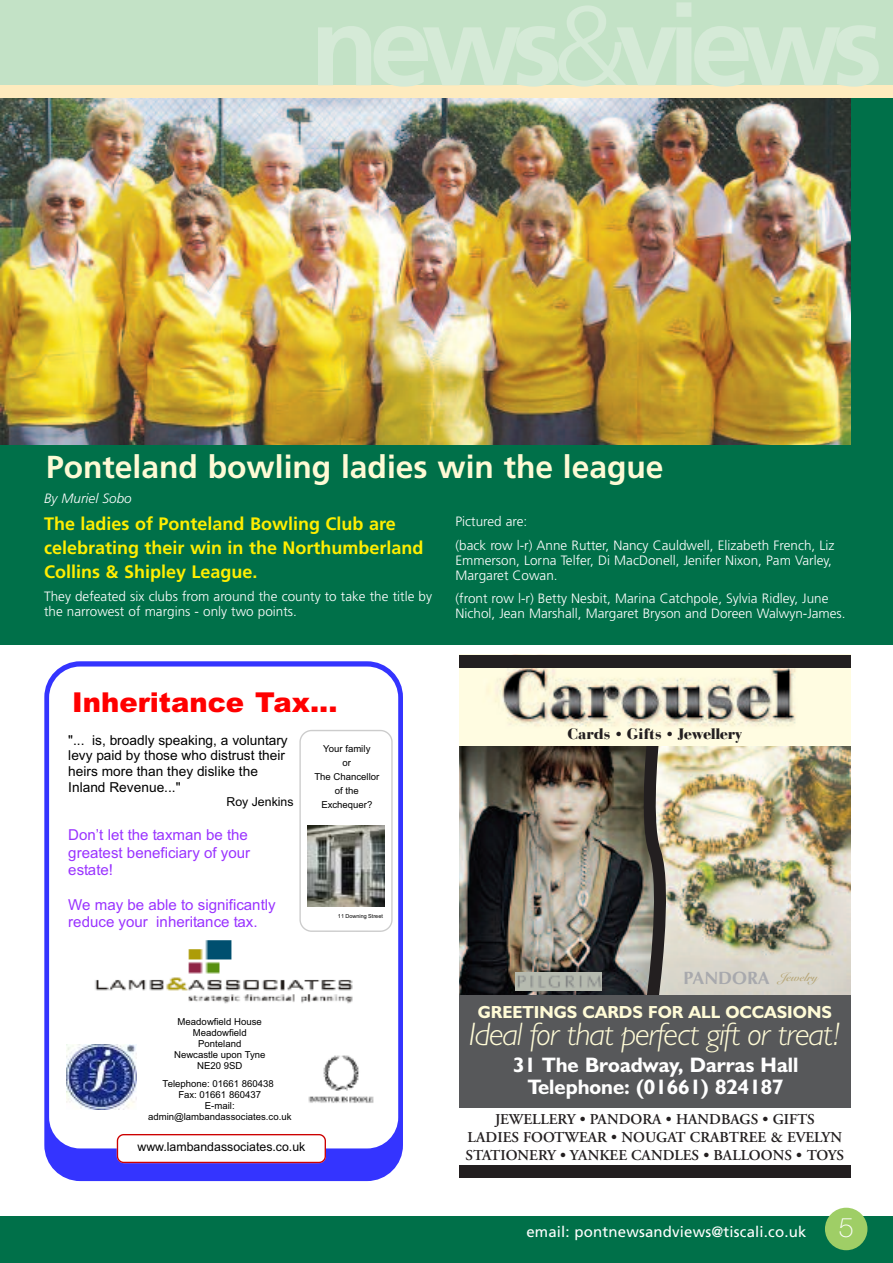
<style>
.page{position:relative;width:893px;height:1263px;background:#fff}
.page>*{position:absolute;margin:0;border:0;box-sizing:border-box;transform-origin:0 0}
.t1{font:italic 300 32.55px "Humanist 521 BT";letter-spacing:-.025em;color:#fffbd6}
.t2{font:700 31.8px "Frutiger";color:#fefad5}
.t3{font:900 27.45px "Arial";color:#f00}
.t4{font:700 21px/22px "Humanist 521 BT";color:#fff;text-align:center}
.t5{font:700 18px/24px "Frutiger";color:#ffee01}
.t6{font:700 17.85px "Optima";color:#a8a9ad}
.t7{font:700 17.55px "Humanist 521 BT";color:#fffbd6}
.t8{font:15.15px/17.4px "Arial";color:#9a33ff}
.t9{font:600 15px/18px "Adobe Garamond";color:#231f20;text-align:center}
.t10{font:15px "Frutiger";letter-spacing:.01em;color:#fff}
.t11{font:900 15px "Bauer Bodoni";letter-spacing:-.015em;color:#231f20}
.t12{font:13.65px/15.8px "Arial";color:#000}
.t13{font:300 13.5px/15px "Frutiger";color:#fff}
.t14{font:italic 300 13.5px "Frutiger";color:#fff}
.t15{font:12.3px "Arial";color:#000}
.t16{font:9.6px/13.8px "Arial";color:#000;text-align:center}
.t17{font:5.55px "Arial";color:#000}
.s1{font-family:"Adobe Garamond";font-weight:600}
.s2{font-family:"Helvetica Neue";font-weight:100;font-size:27px}
</style>
<div class="page">
<div style="left:0;top:0;width:893px;height:645px;background:#007049"></div>
<img style="left:1px;top:98px;width:849px;height:346px">
<div style="left:0;top:1216px;width:893px;height:47px;background:#007049"></div>
<div style="left:0;top:0;width:893px;height:85px;background:#c3e2c6"></div>
<div style="left:0;top:85px;width:893px;height:13px;background:#feebbe"></div>
<div style="left:825px;top:1208px;width:42px;height:42px;background:#9fce66;border-radius:50%"></div>
<div style="left:459px;top:1165px;width:391px;height:13px;background:#231f20"></div>
<img style="left:683px;top:746px;width:167px;height:249px">
<img style="left:459px;top:746px;width:182px;height:249px">
<img style="left:641px;top:746px;width:42px;height:249px">
<img style="left:459px;top:668px;width:391px;height:78px">
<div style="left:459px;top:655px;width:391px;height:13px;background:#231f20"></div>
<img style="left:515px;top:972px;width:87px;height:19px">
<div style="left:459px;top:995px;width:391px;height:112px;background:#57585a"></div>
<div style="left:44px;top:661px;width:359px;height:520px;background:#3434ff;border-radius:36px"></div>
<div style="left:49px;top:666px;width:349px;height:482px;background:#fff;border-radius:31px"></div>
<svg style="left:117px;top:1134px;width:209px;height:29px"></svg>
<svg style="left:299px;top:730px;width:94px;height:202px"></svg>
<div style="left:311px;top:741px;width:72px;height:76px;background:#fff"></div>
<img style="left:66px;top:1044px;width:70px;height:66px">
<img style="left:308px;top:1055px;width:66px;height:48px">
<img style="left:95px;top:940px;width:258px;height:64px">
<img style="left:307px;top:825px;width:78px;height:82px">
<h2 class="t2" style="left:46px;top:455px;width:619px">Ponteland bowling ladies win the league</h2>
<p class="t14" style="left:44px;top:493px;width:89px">By Muriel Sobo</p>
<h3 class="t5" style="left:44px;top:513px;width:381px">The ladies of Ponteland Bowling Club are celebrating their win in the Northumberland<br>Collins &amp; Shipley League.</h3>
<p class="t13" style="left:44px;top:590px;width:390px">They defeated six clubs from around the county to take the title by the narrowest of margins - only two points.</p>
<p class="t13" style="left:455px;top:511px;width:380px;line-height:23.5px">Pictured are:<br>(back row l-r) Anne Rutter, Nancy Cauldwell, Elizabeth French, Liz</p>
<p class="t13" style="left:455px;top:553px;width:378px">Emmerson, Lorna Telfer, Di MacDonell, Jenifer Nixon, Pam Varley,<br>Margaret Cowan.</p>
<p class="t13" style="left:455px;top:592px;width:392px">(front row l-r) Betty Nesbit, Marina Catchpole, Sylvia Ridley, June<br>Nichol, Jean Marshall, Margaret Bryson and Doreen Walwyn-James.</p>
<h3 class="t3" style="left:72px;top:686px;width:267px">Inheritance Tax...</h3>
<p class="t12" style="left:68px;top:732px;width:221px">"... is, broadly speaking, a voluntary levy paid by those who distrust their heirs more than they dislike the<br>Inland Revenue..."</p>
<p class="t15" style="left:226px;top:795px;width:69px">Roy Jenkins</p>
<p class="t8" style="left:68px;top:826px;width:183px">Don’t let the taxman be the greatest beneficiary of your estate!</p>
<p class="t8" style="left:68px;top:896px;width:209px">We may be able to significantly reduce your inheritance tax.</p>
<p class="t16" style="left:314px;top:742px;width:67px">Your family<br>or<br>The Chancellor of the<br>Exchequer?</p>
<p class="t17" style="left:338px;top:912px;width:46px">11 Downing Street</p>
<p class="t16" style="left:174px;top:1016px;width:93px;line-height:11.1px">Meadowfield House<br>Meadowfield<br>Ponteland<br>Newcastle upon Tyne<br>NE20 9SD</p>
<p class="t16" style="left:148px;top:1078px;width:145px;line-height:10.9px">Telephone: 01661 860438<br>Fax: 01661 860437<br>E-mail: admin@lambandassociates.co.uk</p>
<p class="t15" style="left:137px;top:1139px;width:169px">www.lambandassociates.co.uk</p>
<p class="t11" style="left:567px;top:728px;width:176px">Cards <span class="s1">•</span> Gifts <span class="s1">•</span> Jewellery</p>
<h3 class="t6" style="left:683px;top:971px;width:136px">PANDORA <sup>Jewelry</sup></h3>
<p class="t7" style="left:478px;top:1006px;width:355px">GREETINGS CARDS FOR ALL OCCASIONS</p>
<h1 class="t1" style="left:469px;top:1023px;width:373px">Ideal for that perfect gift or treat!</h1>
<h3 class="t4" style="left:513px;top:1056px;width:287px">31 The Broadway, Darras Hall<br>Telephone: (01661) 824187</h3>
<p class="t9" style="left:466px;top:1111px;width:380px">JEWELLERY • PANDORA • HANDBAGS • GIFTS<br>LADIES FOOTWEAR • NOUGAT CRABTREE &amp; EVELYN<br>STATIONERY • YANKEE CANDLES • BALLOONS • TOYS</p>
<p class="t10" style="left:526px;top:1226px;width:329px">email: pontnewsandviews@tiscali.co.uk <span class="s2">5</span></p>
</div>
